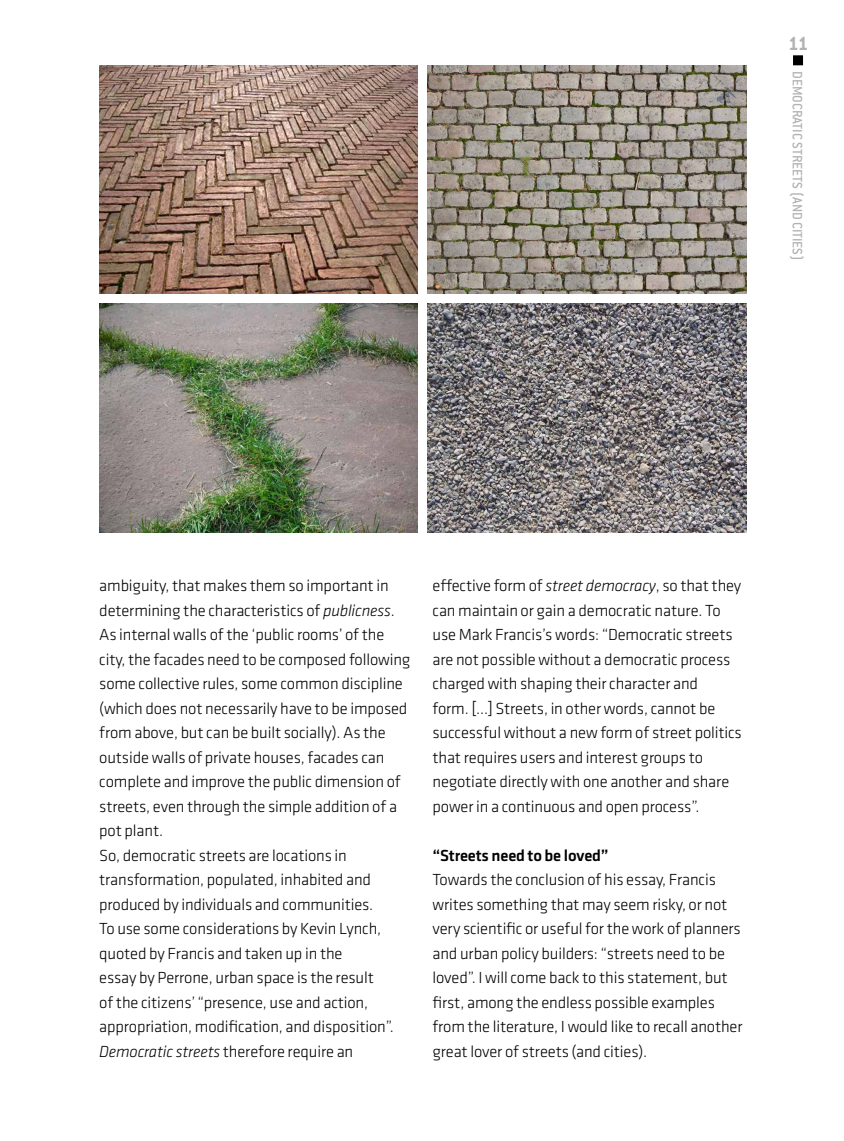
<style>
.page{position:relative;width:844px;height:1141px;background:#fff}
.page>*{position:absolute;margin:0;border:0;box-sizing:border-box;transform-origin:0 0}
.t1{font:700 21px "Conduit ITC";color:#b3b2b2}
.t2{font:300 16.62px/24.5px "Klavika";letter-spacing:-.01em;color:#000}
.t3{font:500 16.62px "Klavika";letter-spacing:-.01em;color:#000}
.t4{font:500 14.88px "Conduit ITC";letter-spacing:-.01em;color:#b3b2b2}
.s1{font-style:italic}
</style>
<div class="page">
<div style="left:793px;top:56px;width:9px;height:8px;background:#000"></div>
<div style="left:792px;top:55px;width:10px;height:10px;border:2px solid #000"></div>
<img style="left:99px;top:65px;width:318px;height:229px">
<img style="left:427px;top:65px;width:318px;height:229px">
<img style="left:99px;top:304px;width:318px;height:228px">
<img style="left:427px;top:304px;width:318px;height:228px">
<p class="t1" style="left:787px;top:31px;width:22px">11</p>
<p class="t4" style="left:805px;top:71px;width:190px;rotate:90deg">Democratic Streets (and Cities)</p>
<p class="t2" style="left:99px;top:574px;width:312px">ambiguity, that makes them so important in determining the characteristics of <span class="s1">publicness</span>.<br>As internal walls of the ‘public rooms’ of the city, the facades need to be composed following some collective rules, some common discipline (which does not necessarily have to be imposed from above, but can be built socially). As the outside walls of private houses, facades can complete and improve the public dimension of streets, even through the simple addition of a pot plant.<br>So, democratic streets are locations in transformation, populated, inhabited and produced by individuals and communities.<br>To use some considerations by Kevin Lynch, quoted by Francis and taken up in the<br>essay by Perrone, urban space is the result<br>of the citizens’ “presence, use and action, appropriation, modification, and disposition”.<br><span class="s1">Democratic streets</span> therefore require an</p>
<p class="t2" style="left:432px;top:574px;width:311px">effective form of <span class="s1">street democracy</span>, so that they can maintain or gain a democratic nature. To use Mark Francis’s words: “Democratic streets are not possible without a democratic process charged with shaping their character and<br>form. [...] Streets, in other words, cannot be successful without a new form of street politics that requires users and interest groups to negotiate directly with one another and share power in a continuous and open process”.</p>
<p class="t3" style="left:432px;top:846px;width:178px">“Streets need to be loved”</p>
<p class="t2" style="left:432px;top:868px;width:311px">Towards the conclusion of his essay, Francis writes something that may seem risky, or not very scientific or useful for the work of planners and urban policy builders: “streets need to be loved”. I will come back to this statement, but first, among the endless possible examples from the literature, I would like to recall another great lover of streets (and cities).</p>
</div>
